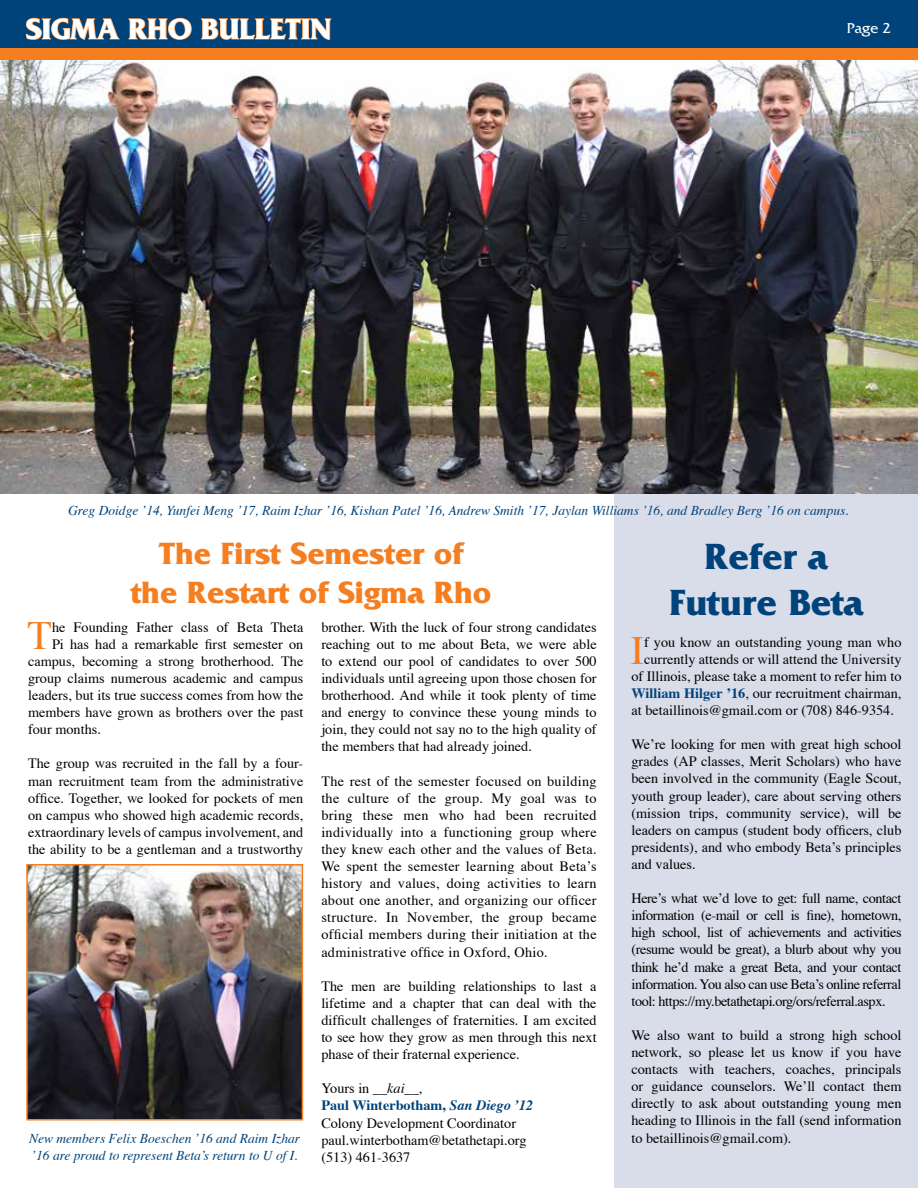
<style>
.page{position:relative;width:918px;height:1188px;background:#fff}
.page>*{position:absolute;margin:0;border:0;box-sizing:border-box;transform-origin:0 0}
.t1{font:40.05px "Times";color:#f57e21}
.t2{font:700 38.25px/45.9px "Friz Quadrata";color:#00437b;text-align:center}
.t3{font:700 32.25px/38.7px "Friz Quadrata";color:#f57e21;text-align:center}
.t4{font:700 30.75px "Friz Quadrata";color:#fff}
.t5{font:15px "Friz Quadrata";color:#fff}
.t6{font:14.25px/17.1px "Times";color:#000;text-align:justify}
.t7{font:italic 13.5px/16.2px "Times";color:#00437b}
.s1{font-style:italic}
.s2{font-weight:700;color:#00437b}
.s3{font-weight:700;font-style:italic;color:#00437b}
</style>
<div class="page">
<div style="left:615px;top:491px;width:303px;height:697px;background:#d9dce9"></div>
<img style="left:0;top:60px;width:918px;height:434px">
<div style="left:0;top:0;width:918px;height:54px;background:#00437b"></div>
<div style="left:0;top:48px;width:918px;height:12px;background:#f57e21"></div>
<svg style="left:25px;top:17px;width:95px;height:23px"></svg>
<svg style="left:128px;top:17px;width:64px;height:23px"></svg>
<svg style="left:201px;top:18px;width:131px;height:23px"></svg>
<img style="left:29px;top:867px;width:271px;height:250px">
<div style="left:26px;top:864px;width:277px;height:256px;border:2px solid #f57e21"></div>
<h3 class="t4" style="left:26px;top:12px;width:307px">sigma rho bulletin</h3>
<p class="t5" style="left:847px;top:20px;width:46px">Page 2</p>
<p class="t7" style="left:68px;top:503px;width:782px">Greg Doidge ’14, Yunfei Meng ’17, Raim Izhar ’16, Kishan Patel ’16, Andrew Smith ’17, Jaylan Williams ’16, and Bradley Berg ’16 on campus.</p>
<h3 class="t3" style="left:131px;top:535px;width:362px">The First Semester of the Restart of Sigma Rho</h3>
<h1 class="t1" style="left:28px;top:610px;width:26px">T</h1>
<p class="t6" style="left:52px;top:619px;width:253px">he Founding Father class of Beta Theta</p>
<p class="t6" style="left:52px;top:636px;width:253px">Pi has had a remarkable first semester on</p>
<p class="t6" style="left:28px;top:653px;width:277px">campus, becoming a strong brotherhood. The</p>
<p class="t6" style="left:28px;top:670px;width:277px">group claims numerous academic and campus</p>
<p class="t6" style="left:28px;top:688px;width:277px">leaders, but its true success comes from how the</p>
<p class="t6" style="left:28px;top:705px;width:277px">members have grown as brothers over the past</p>
<p class="t6" style="left:28px;top:722px;width:74px">four months.</p>
<p class="t6" style="left:28px;top:756px;width:277px">The group was recruited in the fall by a four&shy;man recruitment team from the administrative office. Together, we looked for pockets of men on campus who showed high academic records, extraordinary levels of campus involvement, and the ability to be a gentleman and a trustworthy</p>
<p class="t7" style="left:29px;top:1132px;width:273px">New members Felix Boeschen ’16 and Raim Izhar ’16 are proud to represent Beta’s return to U of I.</p>
<p class="t6" style="left:321px;top:619px;width:277px">brother. With the luck of four strong candidates reaching out to me about Beta, we were able to extend our pool of candidates to over 500 individuals until agreeing upon those chosen for brotherhood. And while it took plenty of time and energy to convince these young minds to join, they could not say no to the high quality of the members that had already joined.</p>
<p class="t6" style="left:321px;top:773px;width:277px">The rest of the semester focused on building the culture of the group. My goal was to bring these men who had been recruited individually into a functioning group where they knew each other and the values of Beta.<br>We spent the semester learning about Beta’s history and values, doing activities to learn about one another, and organizing our officer structure. In November, the group became official members during their initiation at the administrative office in Oxford, Ohio.</p>
<p class="t6" style="left:321px;top:978px;width:277px">The men are building relationships to last a lifetime and a chapter that can deal with the difficult challenges of fraternities. I am excited to see how they grow as men through this next phase of their fraternal experience.</p>
<p class="t6" style="left:321px;top:1081px;width:214px;text-align:left">Yours in <span class="s1">__kai__</span>,<br><span class="s2">Paul Winterbotham,</span> <span class="s3">San Diego ’12<br></span>Colony Development Coordinator paul.winterbotham@betathetapi.org (513) 461-3637</p>
<h2 class="t2" style="left:669px;top:534px;width:196px">Refer a<br>Future Beta</h2>
<h1 class="t1" style="left:631px;top:625px;width:15px">I</h1>
<p class="t6" style="left:644px;top:634px;width:259px">f you know an outstanding young man who</p>
<p class="t6" style="left:644px;top:651px;width:259px">currently attends or will attend the University</p>
<p class="t6" style="left:631px;top:668px;width:272px">of Illinois, please take a moment to refer him to</p>
<p class="t6" style="left:631px;top:685px;width:271px"><span class="s2">William Hilger ’16</span>, our recruitment chairman,</p>
<p class="t6" style="left:631px;top:703px;width:264px">at betaillinois@gmail.com or (708) 846-9354.</p>
<p class="t6" style="left:631px;top:737px;width:272px">We’re looking for men with great high school grades (AP classes, Merit Scholars) who have been involved in the community (Eagle Scout, youth group leader), care about serving others (mission trips, community service), will be leaders on campus (student body officers, club presidents), and who embody Beta’s principles and values.</p>
<p class="t6" style="left:631px;top:891px;width:272px">Here’s what we’d love to get: full name, contact information (e-mail or cell is fine), hometown, high school, list of achievements and activities (resume would be great), a blurb about why you think he’d make a great Beta, and your contact information. You also can use Beta’s online referral tool: https://my.betathetapi.org/ors/referral.aspx.</p>
<p class="t6" style="left:631px;top:1027px;width:272px">We also want to build a strong high school network, so please let us know if you have contacts with teachers, coaches, principals or guidance counselors. We’ll contact them directly to ask about outstanding young men heading to Illinois in the fall (send information to betaillinois@gmail.com).</p>
</div>
